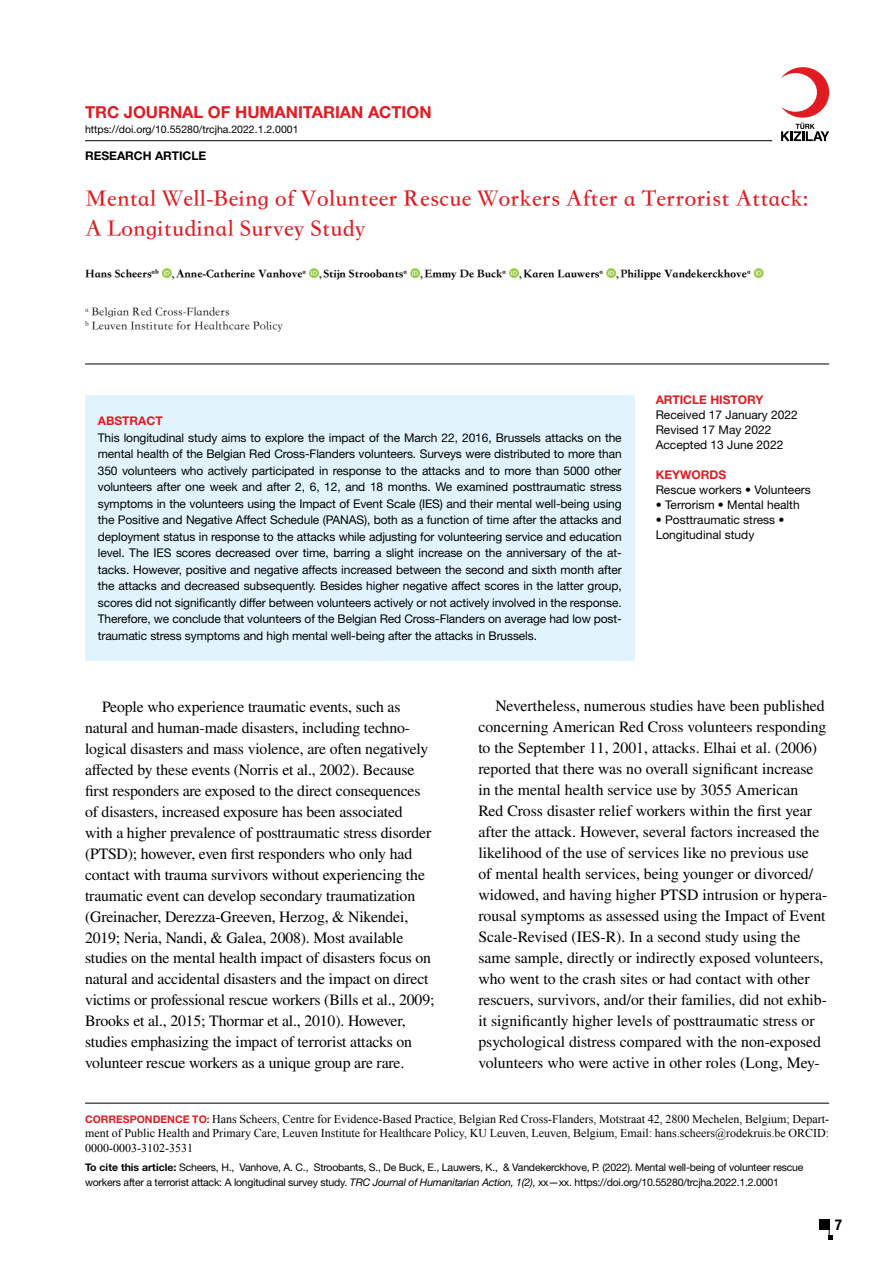
<style>
.page{position:relative;width:893px;height:1263px;background:#fff}
.page>*{position:absolute;margin:0;border:0;box-sizing:border-box;transform-origin:0 0}
.t1{font:700 24px/30px "ST Kaiti SC";color:#e11b22}
.t2{font:700 16.5px "Helvetica Neue LT Std";color:#e11b22}
.t3{font:15.75px/21px "Free Serif";letter-spacing:-.01em;color:#000}
.t4{font:700 condensed 15px "Helvetica Neue LT Std";color:#000}
.t5{font:12px/16.5px "Helvetica Neue LT Std";color:#000}
.t6{font:12px/14.7px "Times New Roman";color:#000;text-align:justify}
.t7{font:900 12px "ST Kaiti SC";color:#000}
.t8{font:12px/14.4px "ST Kaiti SC";color:#000}
.t9{font:700 12px "Helvetica Neue LT Std";color:#e11b22}
.t10{font:700 12px "Helvetica Neue LT Std";color:#000}
.t11{font:10.5px/15px "Helvetica Neue LT Std";letter-spacing:-.02em;color:#000}
.t12{font:10.5px "Helvetica Neue LT Std";color:#000}
.s1{font-family:"Helvetica Neue LT Std";font-weight:700;font-size:10.5px;color:#e11b22}
.s2{font-weight:700}
.s3{font-style:italic}
</style>
<div class="page">
<div style="left:819px;top:1220px;width:10px;height:10px;background:#000"></div>
<svg style="left:829px;top:1220px;width:4px;height:19px"></svg>
<hr style="left:85px;top:364px;width:744px;height:1px;background:#000">
<hr style="left:85px;top:1103px;width:744px;height:1px;background:#000">
<hr style="left:85px;top:140px;width:687px;height:1px;background:#000">
<svg style="left:162px;top:268px;width:10px;height:10px"></svg>
<svg style="left:164px;top:271px;width:6px;height:4px"></svg>
<svg style="left:309px;top:268px;width:10px;height:10px"></svg>
<svg style="left:311px;top:271px;width:6px;height:4px"></svg>
<svg style="left:410px;top:268px;width:10px;height:10px"></svg>
<svg style="left:412px;top:271px;width:6px;height:4px"></svg>
<svg style="left:509px;top:268px;width:10px;height:10px"></svg>
<svg style="left:511px;top:271px;width:6px;height:4px"></svg>
<svg style="left:606px;top:268px;width:10px;height:10px"></svg>
<svg style="left:608px;top:271px;width:6px;height:4px"></svg>
<svg style="left:754px;top:268px;width:10px;height:10px"></svg>
<svg style="left:756px;top:271px;width:5px;height:4px"></svg>
<div style="left:85px;top:395px;width:549px;height:266px;background:#e1f4fd"></div>
<svg style="left:781px;top:67px;width:48px;height:74px"></svg>
<p class="t2" style="left:85px;top:102px;width:348px">TRC JOURNAL OF HUMANITARIAN ACTION</p>
<p class="t12" style="left:85px;top:123px;width:215px">https://doi.org/10.55280/trcjha.2022.1.2.0001</p>
<p class="t10" style="left:85px;top:148px;width:123px">RESEARCH ARTICLE</p>
<h1 class="t1" style="left:85px;top:184px;width:724px">Mental Well-Being of Volunteer Rescue Workers After a Terrorist Attack:<br>A Longitudinal Survey Study</h1>
<p class="t7" style="left:85px;top:266px;width:667px">Hans Scheers<sup>ab</sup> ,Anne-Catherine Vanhove<sup>a</sup> , Stijn Stroobants<sup>a</sup> ,Emmy De Buck<sup>a</sup> ,Karen Lauwers<sup>a</sup> , Philippe Vandekerckhove<sup>a</sup></p>
<p class="t8" style="left:85px;top:305px;width:200px"><sup>a</sup> Belgian Red Cross-Flanders<br><sup>b</sup> Leuven Institute for Healthcare Policy</p>
<p class="t9" style="left:98px;top:413px;width:66px">ABSTRACT</p>
<p class="t5" style="left:98px;top:429px;width:525px;text-align:justify">This longitudinal study aims to explore the impact of the March 22, 2016, Brussels attacks on the mental health of the Belgian Red Cross-Flanders volunteers. Surveys were distributed to more than 350 volunteers who actively participated in response to the attacks and to more than 5000 other volunteers after one week and after 2, 6, 12, and 18 months. We examined posttraumatic stress symptoms in the volunteers using the Impact of Event Scale (IES) and their mental well-being using the Positive and Negative Affect Schedule (PANAS), both as a function of time after the attacks and deployment status in response to the attacks while adjusting for volunteering service and education level. The IES scores decreased over time, barring a slight increase on the anniversary of the at&shy;tacks. However, positive and negative affects increased between the second and sixth month after the attacks and decreased subsequently. Besides higher negative affect scores in the latter group, scores did not significantly differ between volunteers actively or not actively involved in the response.<br>Therefore, we conclude that volunteers of the Belgian Red Cross-Flanders on average had low post&shy;traumatic stress symptoms and high mental well-being after the attacks in Brussels.</p>
<p class="t9" style="left:656px;top:392px;width:109px">ARTICLE HISTORY</p>
<p class="t5" style="left:656px;top:407px;width:144px;line-height:15px">Received 17 January 2022<br>Revised 17 May 2022<br>Accepted 13 June 2022</p>
<p class="t9" style="left:656px;top:467px;width:72px">KEYWORDS</p>
<p class="t5" style="left:656px;top:481px;width:157px">Rescue workers • Volunteers</p>
<p class="t5" style="left:656px;top:496px;width:146px">• Terrorism • Mental health</p>
<p class="t5" style="left:656px;top:512px;width:130px;line-height:15px">• Posttraumatic stress •<br>Longitudinal study</p>
<p class="t3" style="left:85px;top:695px;width:351px;text-indent:17px">People who experience traumatic events, such as natural and human-made disasters, including techno&shy;logical disasters and mass violence, are often negatively affected by these events (Norris et al., 2002). Because first responders are exposed to the direct consequences of disasters, increased exposure has been associated<br>with a higher prevalence of posttraumatic stress disorder (PTSD); however, even first responders who only had contact with trauma survivors without experiencing the traumatic event can develop secondary traumatization (Greinacher, Derezza-Greeven, Herzog, &amp; Nikendei, 2019; Neria, Nandi, &amp; Galea, 2008). Most available studies on the mental health impact of disasters focus on natural and accidental disasters and the impact on direct victims or professional rescue workers (Bills et al., 2009; Brooks et al., 2015; Thormar et al., 2010). However, studies emphasizing the impact of terrorist attacks on volunteer rescue workers as a unique group are rare.</p>
<p class="t3" style="left:478px;top:695px;width:350px;text-indent:17px">Nevertheless, numerous studies have been published concerning American Red Cross volunteers responding to the September 11, 2001, attacks. Elhai et al. (2006) reported that there was no overall significant increase in the mental health service use by 3055 American<br>Red Cross disaster relief workers within the first year after the attack. However, several factors increased the likelihood of the use of services like no previous use<br>of mental health services, being younger or divorced/ widowed, and having higher PTSD intrusion or hypera&shy;rousal symptoms as assessed using the Impact of Event Scale-Revised (IES-R). In a second study using the same sample, directly or indirectly exposed volunteers, who went to the crash sites or had contact with other rescuers, survivors, and/or their families, did not exhib&shy;it significantly higher levels of posttraumatic stress or psychological distress compared with the non-exposed volunteers who were active in other roles (Long, Mey-</p>
<p class="t6" style="left:85px;top:1111px;width:746px"><span class="s1">CORRESPONDENCE TO:</span> Hans Scheers, Centre for Evidence-Based Practice, Belgian Red Cross-Flanders, Motstraat 42, 2800 Mechelen, Belgium; Depart&shy;ment of Public Health and Primary Care, Leuven Institute for Healthcare Policy, KU Leuven, Leuven, Belgium, Email: hans.scheers@rodekruis.be ORCID:<br>0000-0003-3102-3531</p>
<p class="t11" style="left:85px;top:1160px;width:720px"><span class="s2">To cite this article:</span> Scheers, H., Vanhove, A. C., Stroobants, S., De Buck, E., Lauwers, K., &amp; Vandekerckhove, P. (2022). Mental well-being of volunteer rescue workers after a terrorist attack: A longitudinal survey study. <span class="s3">TRC Journal of Humanitarian Action, 1(2)</span>, xx—xx. https://doi.org/10.55280/trcjha.2022.1.2.0001</p>
<p class="t4" style="left:835px;top:1216px;width:9px">7</p>
</div>
